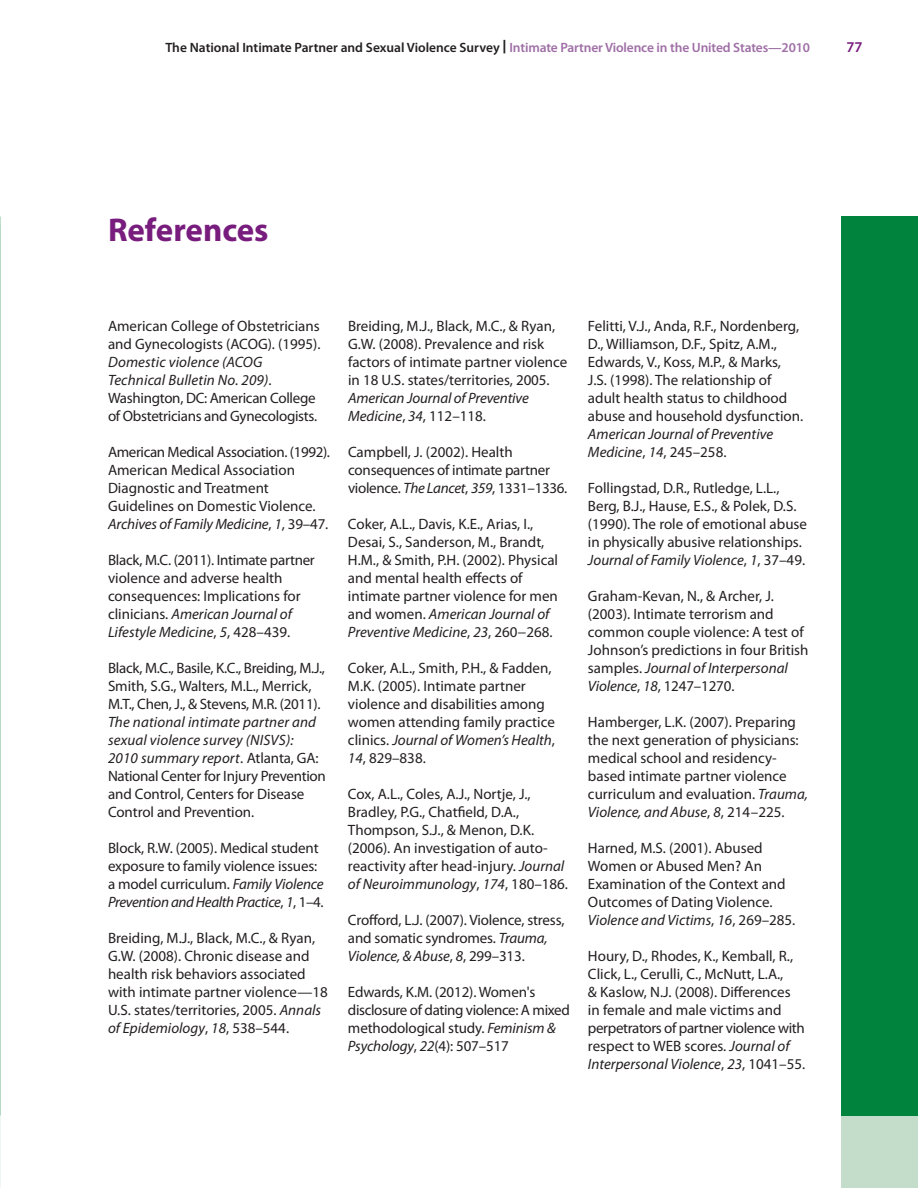
<style>
.page{position:relative;width:918px;height:1188px;background:#fff}
.page>*{position:absolute;margin:0;border:0;box-sizing:border-box;transform-origin:0 0}
.t1{font:700 33px "Myriad Pro";color:#781d7d}
.t2{font:15px/18px "Myriad Pro";color:#231f20}
.t3{font:15px/18px "Myriad Pro";letter-spacing:-.02em;color:#231f20}
.t4{font:600 15px "Myriad Pro";color:#781d7d}
.t5{font:600 13.5px "Myriad Pro";letter-spacing:-.01em;color:#231f20}
.s1{font-weight:900}
.s2{color:#9f6fa6}
.s3{font-style:italic}
</style>
<div class="page">
<div style="left:842px;top:225px;width:76px;height:963px;background:#c4ddcb"></div>
<div style="left:842px;top:217px;width:76px;height:899px;background:#00843d"></div>
<p class="t5" style="left:165px;top:39px;width:646px">The National Intimate Partner and Sexual Violence Survey <span class="s1">|</span> <span class="s2">Intimate Partner Violence in the United States—2010</span></p>
<p class="t4" style="left:846px;top:37px;width:18px">77</p>
<h1 class="t1" style="left:108px;top:208px;width:162px">References</h1>
<p class="t3" style="left:108px;top:316px;width:214px">American College of Obstetricians and Gynecologists (ACOG). (1995).<br><span class="s3">Domestic violence (ACOG<br>Technical Bulletin No. 209)</span>.<br>Washington, DC: American College of Obstetricians and Gynecologists.</p>
<p class="t2" style="left:108px;top:442px;width:224px">American Medical Association. (1992).<br>American Medical Association Diagnostic and Treatment Guidelines on Domestic Violence.<br><span class="s3">Archives of Family Medicine</span>, <span class="s3">1</span>, 39–47.</p>
<p class="t2" style="left:108px;top:550px;width:208px">Black, M.C. (2011). Intimate partner violence and adverse health consequences: Implications for clinicians. <span class="s3">American Journal of Lifestyle Medicine</span>, <span class="s3">5</span>, 428–439.</p>
<p class="t3" style="left:108px;top:658px;width:219px">Black, M.C., Basile, K.C., Breiding, M.J., Smith, S.G., Walters, M.L., Merrick, M.T., Chen, J., &amp; Stevens, M.R. (2011).<br><span class="s3">The national intimate partner and sexual violence survey (NISVS):<br>2010 summary report</span>. Atlanta, GA:<br>National Center for Injury Prevention and Control, Centers for Disease Control and Prevention.</p>
<p class="t2" style="left:108px;top:838px;width:217px">Block, R.W. (2005). Medical student exposure to family violence issues: a model curriculum. <span class="s3">Family Violence Prevention and Health Practice</span>, <span class="s3">1</span>, 1–4.</p>
<p class="t2" style="left:108px;top:928px;width:221px">Breiding, M.J., Black, M.C., &amp; Ryan, G.W. (2008). Chronic disease and health risk behaviors associated with intimate partner violence—18<br>U.S. states/territories, 2005. <span class="s3">Annals of Epidemiology</span>, <span class="s3">18</span>, 538–544.</p>
<p class="t2" style="left:348px;top:316px;width:221px">Breiding, M.J., Black, M.C., &amp; Ryan, G.W. (2008). Prevalence and risk factors of intimate partner violence in 18 U.S. states/territories, 2005.<br><span class="s3">American Journal of Preventive Medicine</span>, <span class="s3">34</span>, 112–118.</p>
<p class="t3" style="left:348px;top:442px;width:221px">Campbell, J. (2002). Health consequences of intimate partner violence. <span class="s3">The Lancet</span>, <span class="s3">359</span>, 1331–1336.</p>
<p class="t2" style="left:348px;top:514px;width:212px">Coker, A.L., Davis, K.E., Arias, I., Desai, S., Sanderson, M., Brandt, H.M., &amp; Smith, P.H. (2002). Physical and mental health effects of intimate partner violence for men and women. <span class="s3">American Journal of Preventive Medicine</span>, <span class="s3">23</span>, 260−268.</p>
<p class="t2" style="left:348px;top:658px;width:208px">Coker, A.L., Smith, P.H., &amp; Fadden,<br>M.K. (2005). Intimate partner violence and disabilities among women attending family practice clinics. <span class="s3">Journal of Women’s Health</span>,<br><span class="s3">14</span>, 829–838.</p>
<p class="t2" style="left:348px;top:784px;width:222px">Cox, A.L., Coles, A.J., Nortje, J., Bradley, P.G., Chatfield, D.A., Thompson, S.J., &amp; Menon, D.K. (2006). An investigation of auto&shy;reactivity after head-injury. <span class="s3">Journal of Neuroimmunology</span>, <span class="s3">174</span>, 180–186.</p>
<p class="t2" style="left:348px;top:910px;width:218px">Crofford, L.J. (2007). Violence, stress, and somatic syndromes. <span class="s3">Trauma,<br>Violence, &amp; Abuse</span>, <span class="s3">8</span>, 299–313.</p>
<p class="t3" style="left:348px;top:982px;width:223px">Edwards, K.M. (2012). Women's disclosure of dating violence: A mixed methodological study. <span class="s3">Feminism &amp; Psychology</span>, <span class="s3">22</span>(4): 507–517</p>
<p class="t2" style="left:588px;top:316px;width:217px">Felitti, V.J., Anda, R.F., Nordenberg, D., Williamson, D.F., Spitz, A.M., Edwards, V., Koss, M.P., &amp; Marks, J.S. (1998). The relationship of adult health status to childhood abuse and household dysfunction.<br><span class="s3">American Journal of Preventive Medicine</span>, <span class="s3">14</span>, 245–258.</p>
<p class="t2" style="left:588px;top:478px;width:221px">Follingstad, D.R., Rutledge, L.L., Berg, B.J., Hause, E.S., &amp; Polek, D.S. (1990). The role of emotional abuse in physically abusive relationships.<br><span class="s3">Journal of Family Violence</span>, <span class="s3">1</span>, 37–49.</p>
<p class="t2" style="left:588px;top:586px;width:222px">Graham-Kevan, N., &amp; Archer, J. (2003). Intimate terrorism and common couple violence: A test of<br>Johnson’s predictions in four British samples. <span class="s3">Journal of Interpersonal<br>Violence</span>, <span class="s3">18</span>, 1247–1270.</p>
<p class="t2" style="left:588px;top:712px;width:222px">Hamberger, L.K. (2007). Preparing the next generation of physicians: medical school and residency&shy;based intimate partner violence curriculum and evaluation. <span class="s3">Trauma, Violence, and Abuse</span>, <span class="s3">8</span>, 214–225.</p>
<p class="t2" style="left:588px;top:838px;width:209px">Harned, M.S. (2001). Abused<br>Women or Abused Men? An<br>Examination of the Context and<br>Outcomes of Dating Violence.<br><span class="s3">Violence and Victims</span>, <span class="s3">16</span>, 269–285.</p>
<p class="t2" style="left:588px;top:946px;width:219px">Houry, D., Rhodes, K., Kemball, R., Click, L., Cerulli, C., McNutt, L.A.,<br>&amp; Kaslow, N.J. (2008). Differences in female and male victims and perpetrators of partner violence with respect to WEB scores. <span class="s3">Journal of Interpersonal Violence</span>, <span class="s3">23</span>, 1041–55.</p>
</div>
